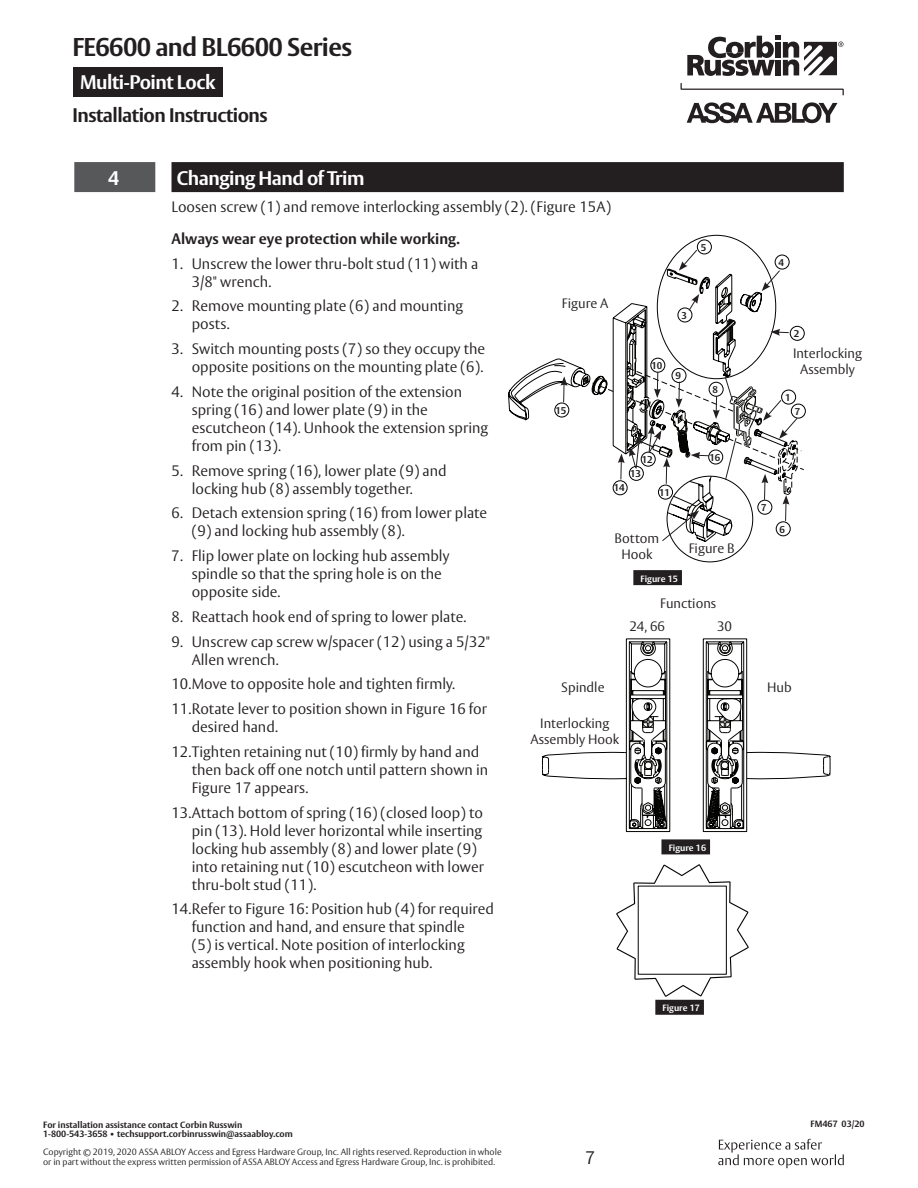
<style>
.page{position:relative;width:918px;height:1188px;background:#fff}
.page>*{position:absolute;margin:0;border:0;box-sizing:border-box;transform-origin:0 0}
.t1{font:700 25.5px "ASSA Vesta";letter-spacing:-.025em;color:#231f20}
.t2{font:700 19.5px "ASSA Vesta";letter-spacing:-.025em;color:#fff}
.t3{font:700 19.5px "ASSA Vesta";letter-spacing:-.025em;color:#231f20}
.t4{font:300 18px "ASSA Vesta";color:#231f20}
.t5{font:300 15px/18px "ASSA Vesta";color:#231f20}
.t6{font:700 15px "ASSA Vesta";color:#231f20}
.t7{font:300 13.5px/16.2px "ASSA Vesta";color:#231f20;text-align:center}
.t8{font:700 9.75px "ASSA Vesta";letter-spacing:-.025em;color:#231f20}
.t9{font:300 9px/10.8px "ASSA Vesta";color:#231f20}
.t10{font:700 9px/9px "ASSA Vesta";color:#231f20}
.t11{font:700 9px "ASSA Vesta";color:#fff}
</style>
<div class="page">
<div style="left:73px;top:67px;width:150px;height:30px;background:#231f20"></div>
<svg style="left:681px;top:83px;width:163px;height:12px"></svg>
<svg style="left:687px;top:102px;width:151px;height:21px"></svg>
<svg style="left:687px;top:36px;width:156px;height:40px"></svg>
<svg style="left:718px;top:1139px;width:126px;height:29px"></svg>
<div style="left:74px;top:162px;width:81px;height:30px;background:#57585a"></div>
<div style="left:172px;top:162px;width:672px;height:30px;background:#231f20"></div>
<div style="left:633px;top:570px;width:49px;height:15px;background:#231f20"></div>
<div style="left:791px;top:404px;width:15px;height:14px;border:1px solid #000;border-radius:50%"></div>
<svg style="left:508px;top:235px;width:297px;height:327px"></svg>
<svg style="left:542px;top:638px;width:289px;height:195px"></svg>
<div style="left:765px;top:680px;width:29px;height:15px;background:#fff"></div>
<div style="left:559px;top:680px;width:48px;height:15px;background:#fff"></div>
<div style="left:528px;top:713px;width:94px;height:35px;background:#fff"></div>
<div style="left:661px;top:839px;width:49px;height:15px;background:#231f20"></div>
<div style="left:655px;top:1000px;width:49px;height:15px;background:#231f20"></div>
<svg style="left:616px;top:864px;width:133px;height:133px"></svg>
<h1 class="t1" style="left:73px;top:31px;width:281px">FE6600 and BL6600 Series</h1>
<h2 class="t2" style="left:80px;top:70px;width:137px">Multi-Point Lock</h2>
<h2 class="t3" style="left:73px;top:103px;width:197px">Installation Instructions</h2>
<h2 class="t2" style="left:108px;top:166px;width:13px">4</h2>
<h2 class="t2" style="left:177px;top:166px;width:189px">Changing Hand of Trim</h2>
<p class="t5" style="left:172px;top:199px;width:441px">Loosen screw (1) and remove interlocking assembly (2). (Figure 15A)</p>
<p class="t6" style="left:172px;top:229px;width:289px">Always wear eye protection while working.</p>
<p class="t5" style="left:192px;top:255px;width:288px;text-indent:-20px">1. Unscrew the lower thru-bolt stud (11) with a<br>3/8" wrench.</p>
<p class="t5" style="left:192px;top:298px;width:273px;text-indent:-20px">2. Remove mounting plate (6) and mounting posts.</p>
<p class="t5" style="left:172px;top:341px;width:315px;text-align:right">3. Switch mounting posts (7) so they occupy the opposite positions on the mounting plate (6).</p>
<p class="t5" style="left:192px;top:383px;width:298px;text-indent:-20px">4. Note the original position of the extension spring (16) and lower plate (9) in the escutcheon (14). Unhook the extension spring from pin (13).</p>
<p class="t5" style="left:192px;top:462px;width:256px;text-indent:-20px">5. Remove spring (16), lower plate (9) and locking hub (8) assembly together.</p>
<p class="t5" style="left:192px;top:505px;width:297px;text-indent:-20px">6. Detach extension spring (16) from lower plate (9) and locking hub assembly (8).</p>
<p class="t5" style="left:192px;top:548px;width:259px;text-indent:-20px">7. Flip lower plate on locking hub assembly spindle so that the spring hole is on the opposite side.</p>
<p class="t5" style="left:172px;top:608px;width:296px">8. Reattach hook end of spring to lower plate.</p>
<p class="t5" style="left:192px;top:633px;width:300px;text-indent:-20px">9. Unscrew cap screw w/spacer (12) using a 5/32"<br>Allen wrench.</p>
<p class="t5" style="left:172px;top:672px;width:317px;line-height:24.8px">10.Move to opposite hole and tighten firmly.<br>11.Rotate lever to position shown in Figure 16 for</p>
<p class="t5" style="left:172px;top:715px;width:309px;line-height:24.8px;text-indent:20px">desired hand.<br>12.Tighten retaining nut (10) firmly by hand and</p>
<p class="t5" style="left:192px;top:761px;width:298px">then back off one notch until pattern shown in<br>Figure 17 appears.</p>
<p class="t5" style="left:192px;top:804px;width:294px;text-indent:-20px">13.Attach bottom of spring (16) (closed loop) to pin (13). Hold lever horizontal while inserting locking hub assembly (8) and lower plate (9) into retaining nut (10) escutcheon with lower thru-bolt stud (11).</p>
<p class="t5" style="left:192px;top:901px;width:304px;text-indent:-20px">14.Refer to Figure 16: Position hub (4) for required function and hand, and ensure that spindle<br>(5) is vertical. Note position of interlocking assembly hook when positioning hub.</p>
<p class="t8" style="left:701px;top:241px;width:7px">5</p>
<p class="t8" style="left:779px;top:256px;width:7px">4</p>
<p class="t7" style="left:562px;top:296px;width:48px">Figure A</p>
<p class="t8" style="left:681px;top:309px;width:7px">3</p>
<p class="t8" style="left:794px;top:328px;width:7px">2</p>
<p class="t7" style="left:793px;top:346px;width:71px">Interlocking<br>Assembly</p>
<p class="t8" style="left:652px;top:360px;width:12px">10</p>
<p class="t8" style="left:675px;top:370px;width:7px">9</p>
<p class="t8" style="left:713px;top:384px;width:7px">8</p>
<p class="t8" style="left:785px;top:391px;width:7px">1</p>
<p class="t8" style="left:556px;top:404px;width:12px">15</p>
<p class="t8" style="left:795px;top:405px;width:7px">7</p>
<p class="t8" style="left:642px;top:453px;width:12px">12</p>
<p class="t8" style="left:709px;top:451px;width:12px">16</p>
<p class="t8" style="left:630px;top:468px;width:12px">13</p>
<p class="t8" style="left:614px;top:482px;width:12px">14</p>
<p class="t8" style="left:659px;top:486px;width:12px">11</p>
<p class="t8" style="left:761px;top:502px;width:7px">7</p>
<p class="t8" style="left:780px;top:523px;width:7px">6</p>
<p class="t7" style="left:615px;top:531px;width:46px">Bottom<br>Hook</p>
<p class="t7" style="left:689px;top:541px;width:47px">Figure B</p>
<p class="t11" style="left:641px;top:573px;width:39px">Figure 15</p>
<p class="t7" style="left:660px;top:595px;width:58px">Functions</p>
<p class="t7" style="left:629px;top:619px;width:37px">24, 66</p>
<p class="t7" style="left:717px;top:619px;width:17px">30</p>
<p class="t7" style="left:561px;top:680px;width:45px">Spindle</p>
<p class="t7" style="left:767px;top:680px;width:26px">Hub</p>
<p class="t7" style="left:531px;top:715px;width:90px">Interlocking<br>Assembly Hook</p>
<p class="t11" style="left:669px;top:842px;width:39px">Figure 16</p>
<p class="t10" style="left:43px;top:1121px;width:251px">For installation assistance contact Corbin Russwin<br>1-800-543-3658 • techsupport.corbinrusswin@assaabloy.com</p>
<p class="t9" style="left:43px;top:1147px;width:460px">Copyright © 2019, 2020 ASSA ABLOY Access and Egress Hardware Group, Inc. All rights reserved. Reproduction in whole or in part without the express written permission of ASSA ABLOY Access and Egress Hardware Group, Inc. is prohibited.</p>
<p class="t4" style="left:585px;top:1147px;width:12px">7</p>
<p class="t11" style="left:663px;top:1003px;width:39px">Figure 17</p>
<p class="t10" style="left:811px;top:1120px;width:56px">FM467 03/20</p>
</div>
